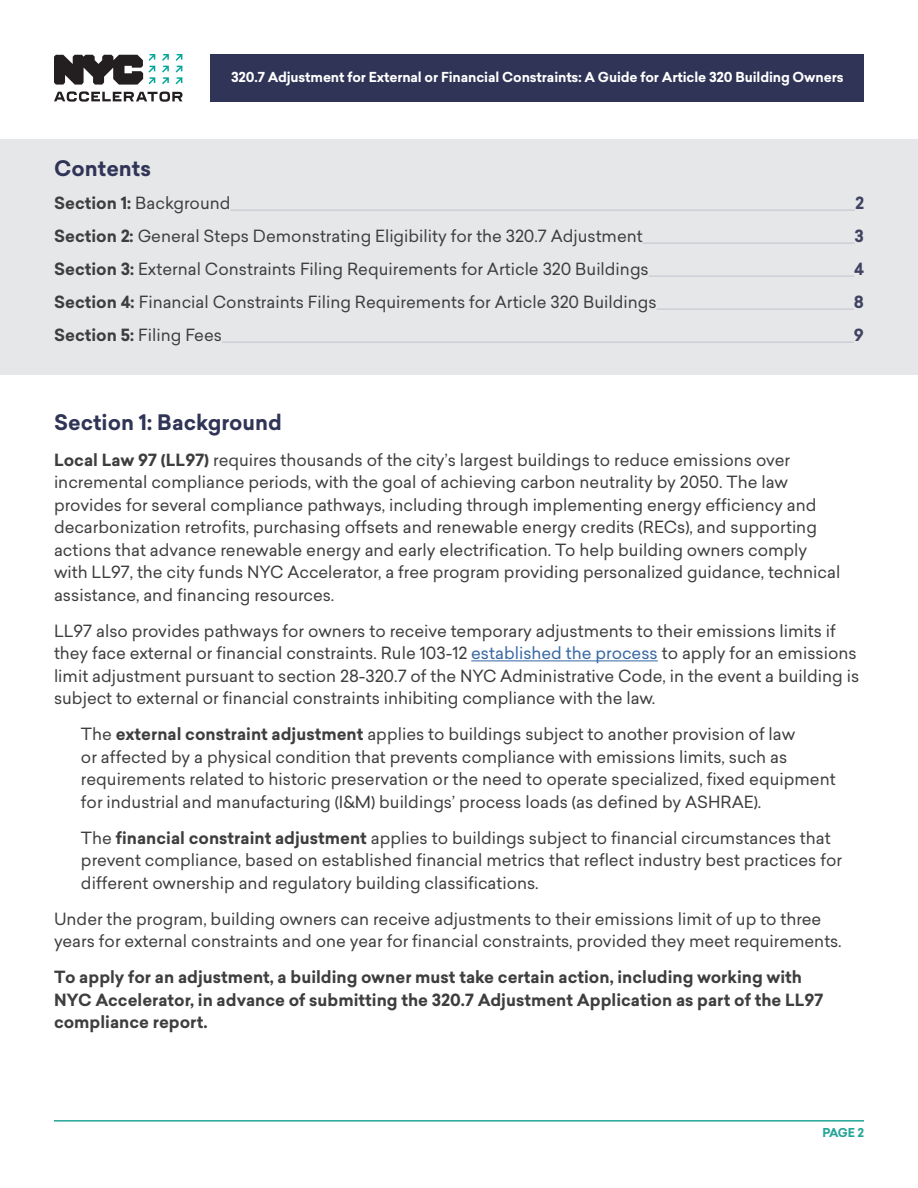
<style>
.page{position:relative;width:918px;height:1188px;background:#fff}
.page>*{position:absolute;margin:0;border:0;box-sizing:border-box;transform-origin:0 0}
.t1{font:700 21px "Sailec";color:#303558}
.t2{font:16.5px/22.5px "Sailec";color:#3e3e3f}
.t3{font:700 16.5px/22.5px "Sailec";color:#3e3e3f}
.t4{font:700 16.5px "Sailec";color:#404262}
.t5{font:700 13.5px "Sailec";letter-spacing:-.01em;color:#fff}
.t6{font:700 12px "Sailec";color:#24a497}
.s1{font-weight:700}
.s2{color:#3667a4}
</style>
<div class="page">
<div style="left:211px;top:54px;width:653px;height:48px;background:#303558"></div>
<svg style="left:54px;top:55px;width:89px;height:30px"></svg>
<svg style="left:54px;top:91px;width:129px;height:11px"></svg>
<svg style="left:149px;top:54px;width:33px;height:30px"></svg>
<hr style="left:54px;top:1120px;width:810px;height:2px;background:#24a497">
<div style="left:0;top:139px;width:918px;height:236px;background:#e6e7e9"></div>
<hr style="left:471px;top:660px;width:187px;height:1px;background:#3667a4">
<hr style="left:231px;top:210px;width:624px;height:1px;background:#c5c1cc">
<hr style="left:643px;top:243px;width:212px;height:1px;background:#c5c1cc">
<hr style="left:649px;top:276px;width:205px;height:1px;background:#c5c1cc">
<hr style="left:657px;top:309px;width:197px;height:1px;background:#c5c1cc">
<hr style="left:222px;top:342px;width:632px;height:1px;background:#c5c1cc">
<p class="t5" style="left:231px;top:68px;width:614px">320.7 Adjustment for External or Financial Constraints: A Guide for Article 320 Building Owners</p>
<h2 class="t1" style="left:54px;top:153px;width:99px">Contents</h2>
<p class="t2" style="left:54px;top:191px;width:178px"><span class="s1">Section 1:</span> Background</p>
<p class="t4" style="left:855px;top:191px;width:10px">2</p>
<p class="t2" style="left:54px;top:224px;width:590px"><span class="s1">Section 2:</span> General Steps Demonstrating Eligibility for the 320.7 Adjustment</p>
<p class="t4" style="left:855px;top:224px;width:11px">3</p>
<p class="t2" style="left:54px;top:257px;width:596px"><span class="s1">Section 3:</span> External Constraints Filing Requirements for Article 320 Buildings</p>
<p class="t4" style="left:854px;top:257px;width:11px">4</p>
<p class="t2" style="left:54px;top:290px;width:604px"><span class="s1">Section 4:</span> Financial Constraints Filing Requirements for Article 320 Buildings</p>
<p class="t4" style="left:854px;top:290px;width:12px">8</p>
<p class="t2" style="left:54px;top:323px;width:170px"><span class="s1">Section 5:</span> Filing Fees</p>
<p class="t4" style="left:854px;top:323px;width:12px">9</p>
<h2 class="t1" style="left:54px;top:407px;width:230px">Section 1: Background</h2>
<p class="t2" style="left:54px;top:448px;width:788px"><span class="s1">Local Law 97 (LL97)</span> requires thousands of the city’s largest buildings to reduce emissions over incremental compliance periods, with the goal of achieving carbon neutrality by 2050. The law provides for several compliance pathways, including through implementing energy efficiency and decarbonization retrofits, purchasing offsets and renewable energy credits (RECs), and supporting actions that advance renewable energy and early electrification. To help building owners comply with LL97, the city funds NYC Accelerator, a free program providing personalized guidance, technical assistance, and financing resources.</p>
<p class="t2" style="left:54px;top:619px;width:807px">LL97 also provides pathways for owners to receive temporary adjustments to their emissions limits if they face external or financial constraints. Rule 103-12 <span class="s2">established the process</span> to apply for an emissions limit adjustment pursuant to section 28-320.7 of the NYC Administrative Code, in the event a building is subject to external or financial constraints inhibiting compliance with the law.</p>
<p class="t2" style="left:81px;top:723px;width:756px">The <span class="s1">external constraint adjustment</span> applies to buildings subject to another provision of law<br>or affected by a physical condition that prevents compliance with emissions limits, such as requirements related to historic preservation or the need to operate specialized, fixed equipment for industrial and manufacturing (I&amp;M) buildings’ process loads (as defined by ASHRAE).</p>
<p class="t2" style="left:81px;top:826px;width:763px">The <span class="s1">financial constraint adjustment</span> applies to buildings subject to financial circumstances that prevent compliance, based on established financial metrics that reflect industry best practices for different ownership and regulatory building classifications.</p>
<p class="t2" style="left:54px;top:907px;width:789px">Under the program, building owners can receive adjustments to their emissions limit of up to three years for external constraints and one year for financial constraints, provided they meet requirements.</p>
<p class="t3" style="left:54px;top:966px;width:771px">To apply for an adjustment, a building owner must take certain action, including working with<br>NYC Accelerator, in advance of submitting the 320.7 Adjustment Application as part of the LL97 compliance report.</p>
<p class="t6" style="left:822px;top:1124px;width:43px">PAGE 2</p>
</div>
